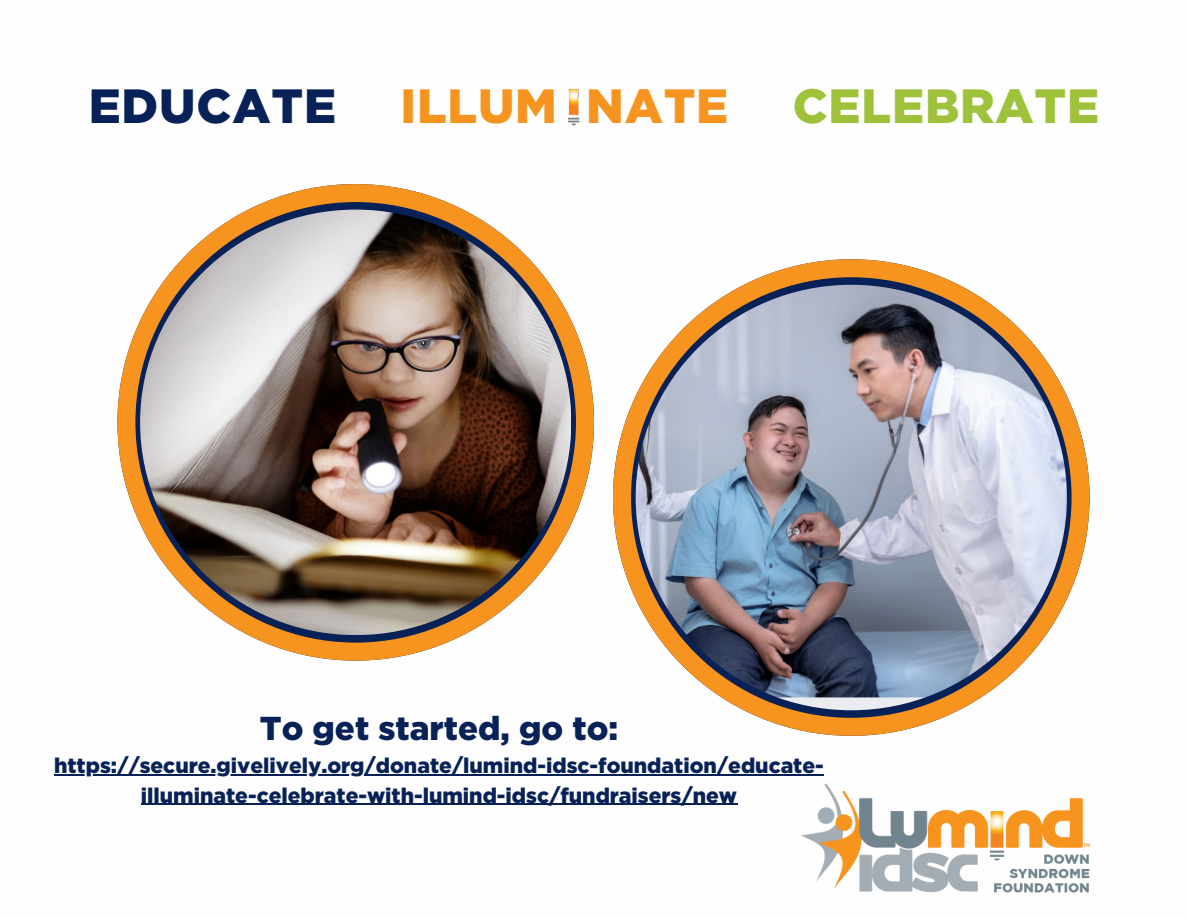
<style>
.page{position:relative;width:1188px;height:918px;background:#fff}
.page>*{position:absolute;margin:0;border:0;box-sizing:border-box;transform-origin:0 0}
.t1{font:900 48px "Gotham";letter-spacing:.02em;color:#f6941f}
.t2{font:900 48px "Gotham";letter-spacing:.02em;color:#9ec23a}
.t3{font:900 48px "Gotham";letter-spacing:.02em;color:#082157}
.t4{font:900 33.15px "Gotham";color:#082157}
.t5{font:900 21.15px/29.2px "Gotham";color:#082157;text-align:center}
</style>
<div class="page">
<img style="left:802px;top:783px;width:288px;height:110px">
<svg style="left:117px;top:184px;width:477px;height:477px"></svg>
<svg style="left:613px;top:259px;width:477px;height:477px"></svg>
<img style="left:140px;top:210px;width:431px;height:425px;border-radius:50%">
<hr style="left:54px;top:774px;width:770px;height:2px;background:#082157">
<hr style="left:141px;top:804px;width:596px;height:1px;background:#082157">
<img style="left:636px;top:285px;width:431px;height:425px;border-radius:50%">
<img style="left:568px;top:90px;width:12px;height:36px">
<h1 class="t3" style="left:89px;top:73px;width:249px">EDUCATE</h1>
<h1 class="t1" style="left:400px;top:73px;width:329px">ILLUM NATE</h1>
<h1 class="t2" style="left:793px;top:73px;width:308px">CELEBRATE</h1>
<h2 class="t4" style="left:260px;top:705px;width:360px">To get started, go to:</h2>
<p class="t5" style="left:54px;top:751px;width:771px">https://secure.givelively.org/donate/lumind-idsc-foundation/educate&shy;illuminate-celebrate-with-lumind-idsc/fundraisers/new</p>
</div>
